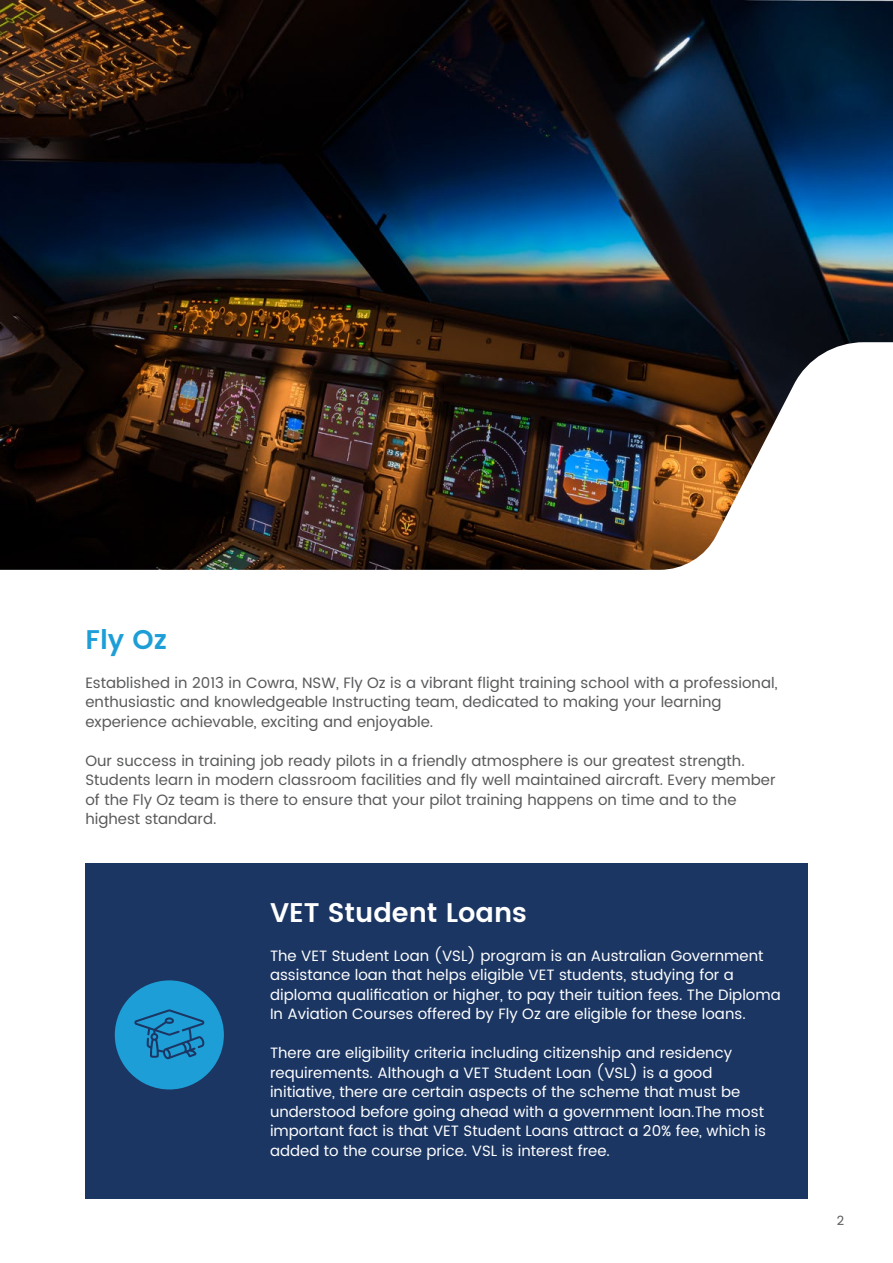
<style>
.page{position:relative;width:893px;height:1263px;background:#fff}
.page>*{position:absolute;margin:0;border:0;box-sizing:border-box;transform-origin:0 0}
.t1{font:600 27px "Poppins";color:#fff}
.t2{font:600 27px "Poppins";color:#1e9ed7}
.t3{font:15px/19.5px "Poppins";color:#fff}
.t4{font:15px/19.5px "Poppins";color:#58595b}
.t5{font:12.75px "Poppins";color:#58595b}
</style>
<div class="page">
<img style="left:0;top:0;width:893px;height:342px">
<img style="left:0;top:342px;width:893px;height:228px">
<div style="left:85px;top:863px;width:723px;height:336px;background:#1b3663"></div>
<div style="left:115px;top:980px;width:109px;height:109px;background:#1e9ed7;border-radius:50%"></div>
<svg style="left:134px;top:1009px;width:70px;height:50px"></svg>
<h1 class="t2" style="left:85px;top:619px;width:83px">Fly Oz</h1>
<p class="t4" style="left:85px;top:673px;width:694px">Established in 2013 in Cowra, NSW, Fly Oz is a vibrant flight training school with a professional, enthusiastic and knowledgeable Instructing team, dedicated to making your learning experience achievable, exciting and enjoyable.</p>
<p class="t4" style="left:85px;top:751px;width:692px">Our success in training job ready pilots in a friendly atmosphere is our greatest strength.<br>Students learn in modern classroom facilities and fly well maintained aircraft. Every member of the Fly Oz team is there to ensure that your pilot training happens on time and to the highest standard.</p>
<h1 class="t1" style="left:270px;top:892px;width:258px">VET Student Loans</h1>
<p class="t3" style="left:270px;top:946px;width:512px">The VET Student Loan (VSL) program is an Australian Government assistance loan that helps eligible VET students, studying for a diploma qualification or higher, to pay their tuition fees. The Diploma In Aviation Courses offered by Fly Oz are eligible for these loans.</p>
<p class="t3" style="left:270px;top:1044px;width:498px">There are eligibility criteria including citizenship and residency requirements. Although a VET Student Loan (VSL) is a good initiative, there are certain aspects of the scheme that must be understood before going ahead with a government loan.The most important fact is that VET Student Loans attract a 20% fee, which is added to the course price. VSL is interest free.</p>
<p class="t5" style="left:837px;top:1211px;width:9px">2</p>
</div>
